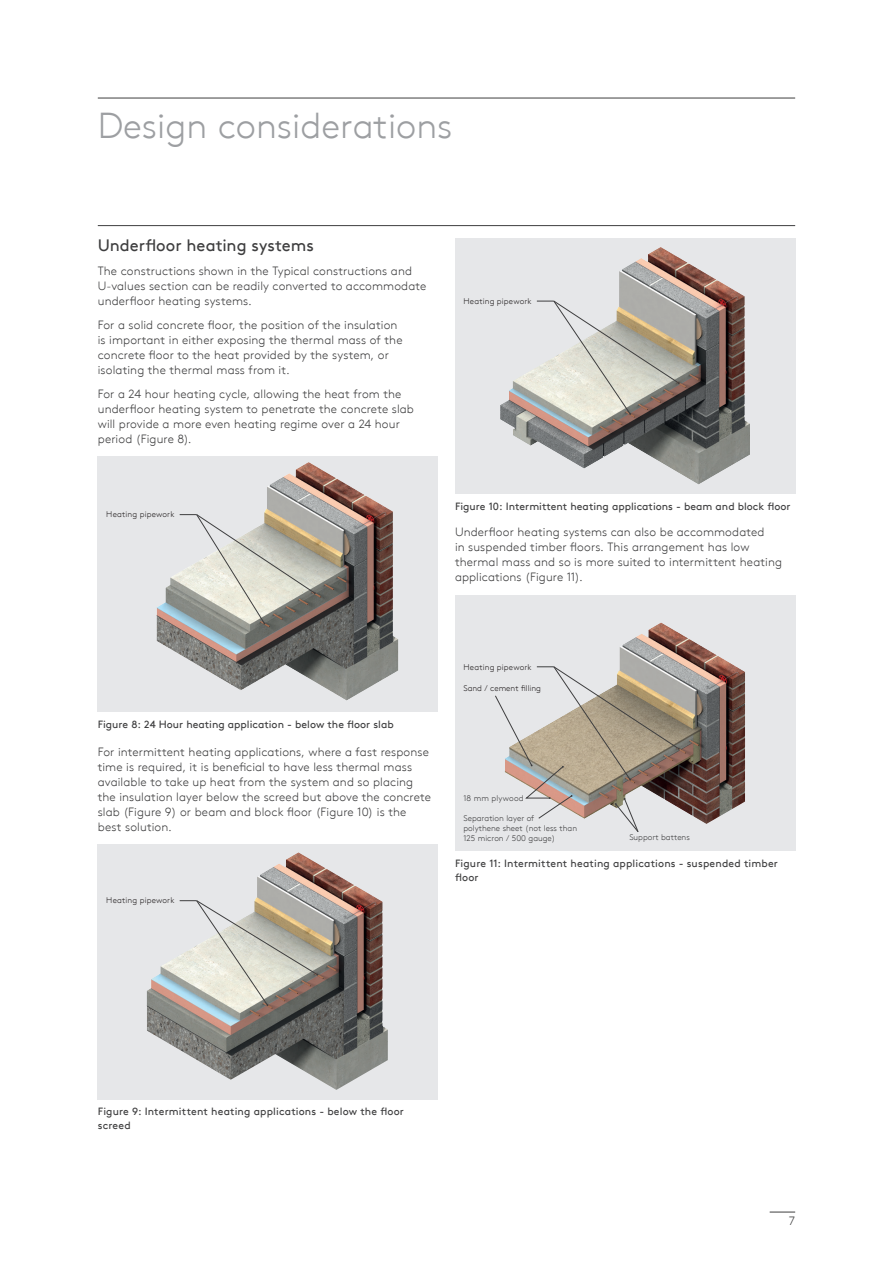
<style>
.page{position:relative;width:893px;height:1263px;background:#fff}
.page>*{position:absolute;margin:0;border:0;box-sizing:border-box;transform-origin:0 0}
.Internal__Main_Page{font:300 36px "Kingspan Brown TT";color:#9d9fa2}
._13pt_Interstate_Hea{font:16.5px "Kingspan Brown TT";color:#3e3e3f}
._9pt_45_Body_Text{font:300 12px/15px "Kingspan Brown TT";letter-spacing:.01em;color:#3e3e3f}
.t1{font:10.5px/13.5px "Kingspan Brown TT";letter-spacing:.005em;color:#3e3e3f}
.t2{font:300 8.25px "Kingspan Brown TT";letter-spacing:.015em;color:#231f20}
.t3{font:300 8.25px/10.2px "Kingspan Brown TT";color:#3e3e3f}
.t4{font:300 8.25px "Kingspan Brown TT";letter-spacing:.02em;color:#3e3e3f}
</style>
<div class="page">
<svg style="left:770px;top:1212px;width:25px;height:1px"></svg>
<hr style="left:98px;top:98px;width:697px;height:1px;background:#3e3e3f">
<hr style="left:98px;top:225px;width:697px;height:1px;background:#3e3e3f">
<img style="left:98px;top:456px;width:340px;height:255px">
<div style="left:455px;top:238px;width:340px;height:255px;background:#e6e7e9"></div>
<img style="left:500px;top:247px;width:250px;height:237px">
<div style="left:455px;top:596px;width:340px;height:255px;background:#e6e7e9"></div>
<img style="left:619px;top:622px;width:126px;height:202px">
<div style="left:98px;top:844px;width:340px;height:255px;background:#e6e7e9"></div>
<img style="left:146px;top:852px;width:242px;height:238px">
<svg style="left:537px;top:300px;width:143px;height:115px"></svg>
<svg style="left:495px;top:666px;width:185px;height:166px"></svg>
<svg style="left:180px;top:514px;width:136px;height:110px;background:#c7c6bd"></svg>
<svg style="left:180px;top:900px;width:138px;height:106px"></svg>
<p class="Internal__Main_Page" style="left:98px;top:99px;width:356px">Design considerations</p>
<p class="_13pt_Interstate_Hea" style="left:98px;top:232px;width:218px">Underfloor heating systems</p>
<p class="_9pt_45_Body_Text" style="left:98px;top:262px;width:330px">The constructions shown in the Typical constructions and<br>U-values section can be readily converted to accommodate underfloor heating systems.</p>
<p class="_9pt_45_Body_Text" style="left:98px;top:316px;width:306px">For a solid concrete floor, the position of the insulation is important in either exposing the thermal mass of the concrete floor to the heat provided by the system, or isolating the thermal mass from it.</p>
<p class="_9pt_45_Body_Text" style="left:98px;top:385px;width:318px">For a 24 hour heating cycle, allowing the heat from the underfloor heating system to penetrate the concrete slab will provide a more even heating regime over a 24 hour period (Figure 8).</p>
<p class="t2" style="left:463px;top:295px;width:70px">Heating pipework</p>
<p class="t2" style="left:106px;top:508px;width:70px">Heating pipework</p>
<p class="t1" style="left:455px;top:498px;width:337px">Figure 10: Intermittent heating applications - beam and block floor</p>
<p class="_9pt_45_Body_Text" style="left:455px;top:524px;width:329px">Underfloor heating systems can also be accommodated<br>in suspended timber floors. This arrangement has low thermal mass and so is more suited to intermittent heating applications (Figure 11).</p>
<p class="t1" style="left:98px;top:717px;width:297px">Figure 8: 24 Hour heating application - below the floor slab</p>
<p class="_9pt_45_Body_Text" style="left:98px;top:743px;width:335px">For intermittent heating applications, where a fast response time is required, it is beneficial to have less thermal mass available to take up heat from the system and so placing the insulation layer below the screed but above the concrete slab (Figure 9) or beam and block floor (Figure 10) is the best solution.</p>
<p class="t2" style="left:106px;top:894px;width:70px">Heating pipework</p>
<p class="t2" style="left:463px;top:661px;width:70px">Heating pipework</p>
<p class="t2" style="left:463px;top:682px;width:79px">Sand / cement filling</p>
<p class="t4" style="left:463px;top:792px;width:62px">18 mm plywood</p>
<p class="t3" style="left:463px;top:812px;width:115px">Separation layer of<br>polythene sheet (not less than<br>125 micron / 500 gauge)</p>
<p class="t3" style="left:629px;top:831px;width:62px">Support battens</p>
<p class="t1" style="left:455px;top:856px;width:324px">Figure 11: Intermittent heating applications - suspended timber floor</p>
<p class="t1" style="left:98px;top:1104px;width:308px">Figure 9: Intermittent heating applications - below the floor screed</p>
<p class="_9pt_45_Body_Text" style="left:789px;top:1213px;width:8px">7</p>
</div>
